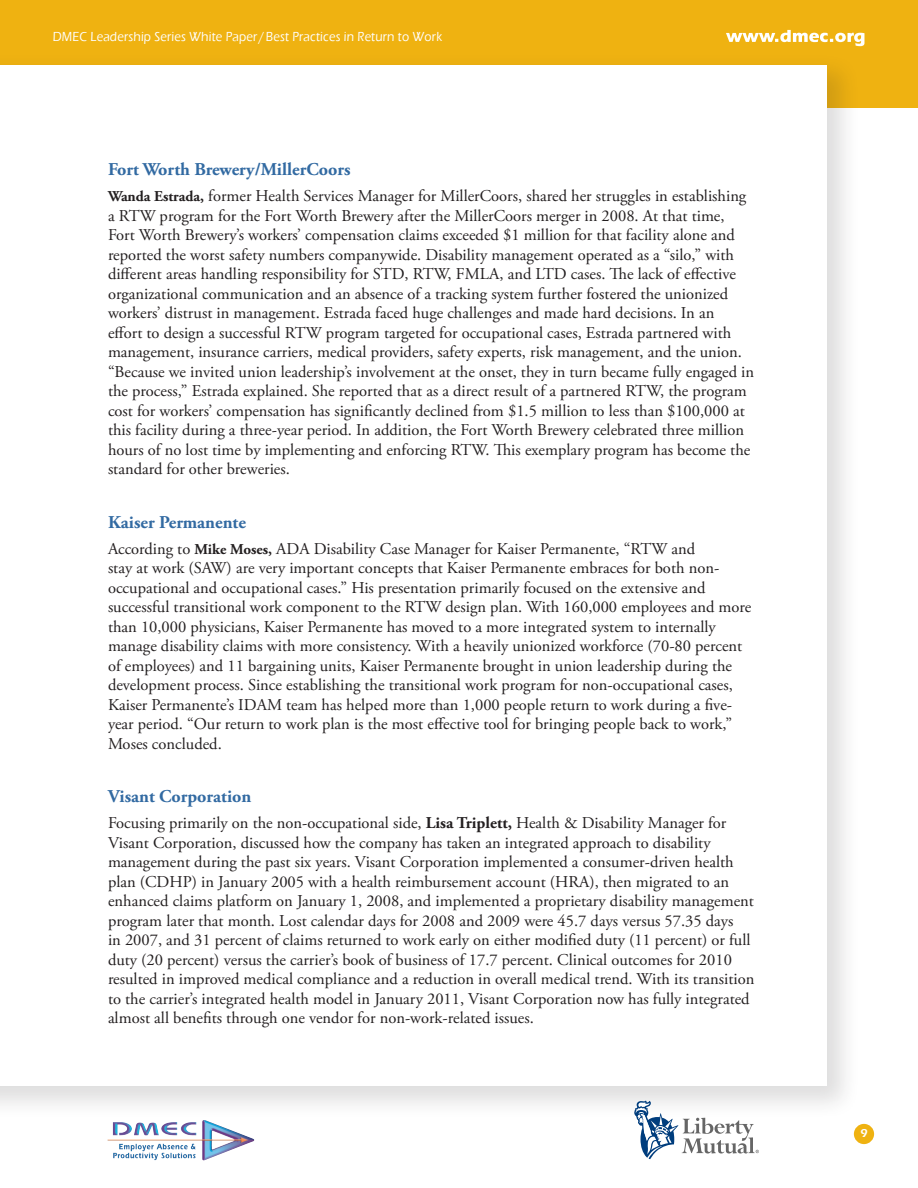
<style>
.page{position:relative;width:918px;height:1188px;background:#fff}
.page>*{position:absolute;margin:0;border:0;box-sizing:border-box;transform-origin:0 0}
.WhPapBodySub{font:700 18px "Adobe Garamond Pro";color:#326aa2}
.WhPapBody{font:16.5px/19.5px "Adobe Garamond Pro";color:#231f20}
.t1{font:500 13.5px "Eras ITC";letter-spacing:.015em;color:#fff;scale:.9 1}
.t2{font:600 12px "Eras ITC";color:#fff}
.s1{font-weight:700;font-size:15px}
.s2{font-weight:700}
</style>
<div class="page">
<div style="left:0;top:0;width:918px;height:108px;background:#efb211"></div>
<svg style="left:726px;top:30px;width:138px;height:16px"></svg>
<div style="left:854px;top:1124px;width:20px;height:20px;background:#efb211;border-radius:50%"></div>
<div style="left:0;top:50px;width:859px;height:1068px;background:#231f20;opacity:.15"></div>
<div style="left:0;top:65px;width:826px;height:1021px;background:#fff"></div>
<img style="left:108px;top:1120px;width:96px;height:30px">
<svg style="left:634px;top:1101px;width:125px;height:58px"></svg>
<p class="t1" style="left:53px;top:29px;width:434px">DMEC Leadership Series White Paper / Best Practices in Return to Work</p>
<p class="WhPapBodySub" style="left:108px;top:159px;width:244px">Fort Worth Brewery/MillerCoors</p>
<p class="WhPapBody" style="left:108px;top:187px;width:648px"><span class="s1">Wanda Estrada,</span> former Health Services Manager for MillerCoors, shared her struggles in establishing a RTW program for the Fort Worth Brewery after the MillerCoors merger in 2008. At that time, Fort Worth Brewery’s workers’ compensation claims exceeded $1 million for that facility alone and reported the worst safety numbers companywide. Disability management operated as a “silo,” with different areas handling responsibility for STD, RTW, FMLA, and LTD cases. The lack of effective organizational communication and an absence of a tracking system further fostered the unionized workers’ distrust in management. Estrada faced huge challenges and made hard decisions. In an<br>effort to design a successful RTW program targeted for occupational cases, Estrada partnered with management, insurance carriers, medical providers, safety experts, risk management, and the union. “Because we invited union leadership’s involvement at the onset, they in turn became fully engaged in the process,” Estrada explained. She reported that as a direct result of a partnered RTW, the program cost for workers’ compensation has significantly declined from $1.5 million to less than $100,000 at this facility during a three-year period. In addition, the Fort Worth Brewery celebrated three million hours of no lost time by implementing and enforcing RTW. This exemplary program has become the standard for other breweries.</p>
<p class="WhPapBodySub" style="left:108px;top:511px;width:140px">Kaiser Permanente</p>
<p class="WhPapBody" style="left:108px;top:539px;width:645px">According to <span class="s1">Mike Moses,</span> ADA Disability Case Manager for Kaiser Permanente, “RTW and<br>stay at work (SAW) are very important concepts that Kaiser Permanente embraces for both non&shy;occupational and occupational cases.” His presentation primarily focused on the extensive and successful transitional work component to the RTW design plan. With 160,000 employees and more than 10,000 physicians, Kaiser Permanente has moved to a more integrated system to internally manage disability claims with more consistency. With a heavily unionized workforce (70-80 percent of employees) and 11 bargaining units, Kaiser Permanente brought in union leadership during the development process. Since establishing the transitional work program for non-occupational cases, Kaiser Permanente’s IDAM team has helped more than 1,000 people return to work during a five&shy;year period. “Our return to work plan is the most effective tool for bringing people back to work,” Moses concluded.</p>
<p class="WhPapBodySub" style="left:108px;top:786px;width:145px">Visant Corporation</p>
<p class="WhPapBody" style="left:108px;top:814px;width:648px">Focusing primarily on the non-occupational side, <span class="s2">Lisa Triplett,</span> Health &amp; Disability Manager for Visant Corporation, discussed how the company has taken an integrated approach to disability management during the past six years. Visant Corporation implemented a consumer-driven health plan (CDHP) in January 2005 with a health reimbursement account (HRA), then migrated to an enhanced claims platform on January 1, 2008, and implemented a proprietary disability management program later that month. Lost calendar days for 2008 and 2009 were 45.7 days versus 57.35 days<br>in 2007, and 31 percent of claims returned to work early on either modified duty (11 percent) or full duty (20 percent) versus the carrier’s book of business of 17.7 percent. Clinical outcomes for 2010 resulted in improved medical compliance and a reduction in overall medical trend. With its transition to the carrier’s integrated health model in January 2011, Visant Corporation now has fully integrated almost all benefits through one vendor for non-work-related issues.</p>
<p class="t2" style="left:860px;top:1126px;width:9px">9</p>
</div>
